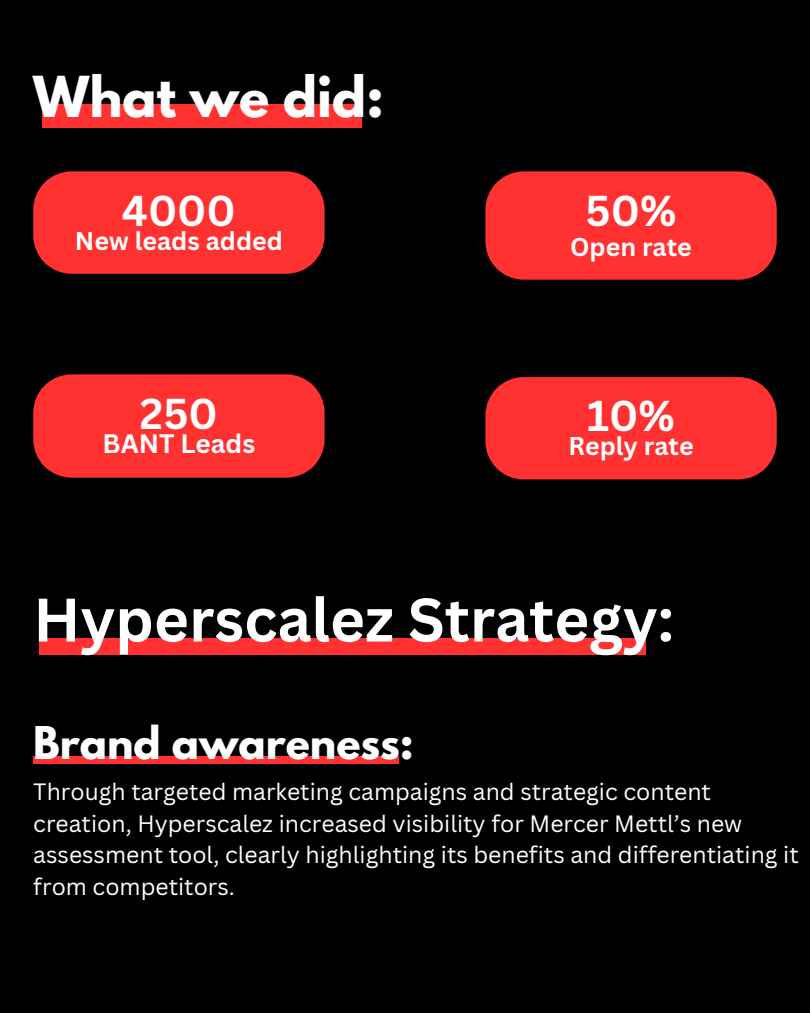
<style>
.page{position:relative;width:810px;height:1013px;background:#fff}
.page>*{position:absolute;margin:0;border:0;box-sizing:border-box;transform-origin:0 0}
.t1{font:700 60px "Canva Sans";color:#fff}
.t2{font:700 50px "League Spartan";color:#fff}
.t3{font:700 42px "Canva Sans";color:#fff}
.t4{font:700 40px "League Spartan";color:#fff}
.t5{font:700 26px "Canva Sans";color:#fff}
.t6{font:700 25px "Canva Sans";color:#fff}
.t7{font:23px/31.5px "Canva Sans";color:#fff}
</style>
<div class="page">
<div style="left:0;top:0;width:810px;height:1012px;background:#000"></div>
<div style="left:33px;top:171px;width:292px;height:103px;background:#ff3131"></div>
<div style="left:485px;top:171px;width:292px;height:109px;background:#ff3131"></div>
<div style="left:33px;top:374px;width:291px;height:103px;background:#ff3131"></div>
<div style="left:485px;top:377px;width:292px;height:102px;background:#ff3131"></div>
<div style="left:42px;top:104px;width:320px;height:24px;background:#ff3131"></div>
<div style="left:33px;top:755px;width:366px;height:8px;background:#ff3131"></div>
<div style="left:39px;top:638px;width:607px;height:17px;background:#ff3131"></div>
<h1 class="t2" style="left:33px;top:72px;width:352px">What we did:</h1>
<h2 class="t3" style="left:122px;top:181px;width:115px">4000</h2>
<h2 class="t6" style="left:75px;top:223px;width:210px">New leads added</h2>
<h4 class="t3" style="left:140px;top:383px;width:79px">250</h4>
<h4 class="t5" style="left:103px;top:425px;width:154px">BANT Leads</h4>
<h4 class="t3" style="left:586px;top:181px;width:92px">50%</h4>
<h4 class="t6" style="left:570px;top:229px;width:123px">Open rate</h4>
<h4 class="t3" style="left:587px;top:386px;width:89px">10%</h4>
<h4 class="t6" style="left:568px;top:428px;width:127px">Reply rate</h4>
<p class="t1" style="left:33px;top:577px;width:642px">Hyperscalez Strategy:</p>
<h3 class="t4" style="left:33px;top:722px;width:382px">Brand awareness:</h3>
<h4 class="t7" style="left:33px;top:775px;width:767px">Through targeted marketing campaigns and strategic content creation, Hyperscalez increased visibility for Mercer Mettl’s new assessment tool, clearly highlighting its benefits and differentiating it from competitors.</h4>
</div>
